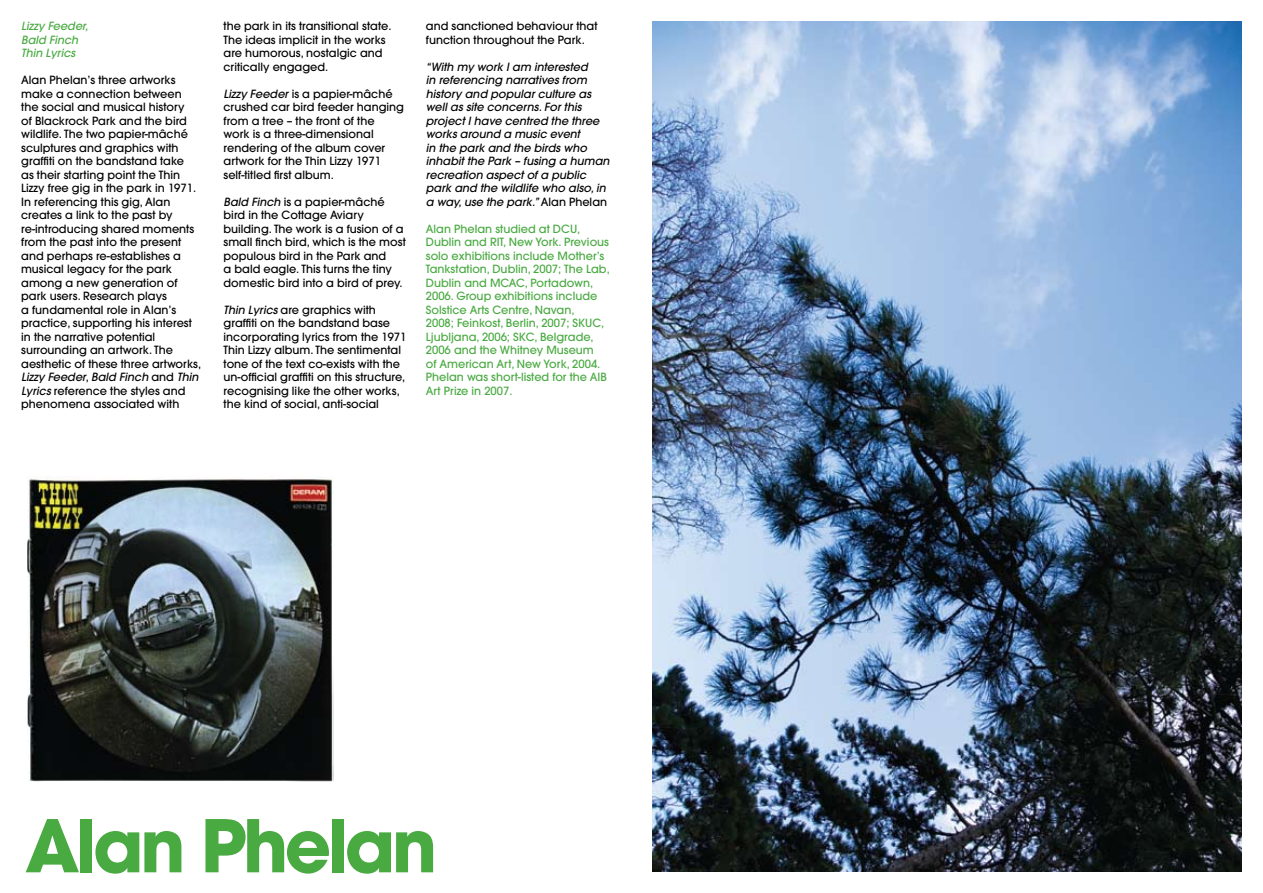
<style>
.page{position:relative;width:1263px;height:893px;background:#fff}
.page>*{position:absolute;margin:0;border:0;box-sizing:border-box;transform-origin:0 0}
.t1{font:700 72px "Avant Garde";letter-spacing:-.05em;color:#4aaa42}
.t2{font:500 11.25px/13.5px "Avant Garde";color:#000}
.t3{font:500 11.25px/13.5px "Avant Garde";color:#4aaa42}
.t4{font:italic 500 11.25px/13.5px "Avant Garde";color:#000}
.t5{font:italic 500 11.25px/13.5px "Avant Garde";color:#4aaa42}
.s1{font-style:italic}
.s2{font-style:normal}
</style>
<div class="page">
<img style="left:653px;top:21px;width:589px;height:851px">
<img style="left:28px;top:476px;width:305px;height:306px">
<p class="t5" style="left:21px;top:19px;width:68px">Lizzy Feeder,<br>Bald Finch<br>Thin Lyrics</p>
<p class="t2" style="left:21px;top:73px;width:182px">Alan Phelan’s three artworks make a connection between the social and musical history<br>of Blackrock Park and the bird wildlife. The two papier-mâché sculptures and graphics with graffiti on the bandstand take<br>as their starting point the Thin<br>Lizzy free gig in the park in 1971.<br>In referencing this gig, Alan creates a link to the past by re-introducing shared moments from the past into the present and perhaps re-establishes a musical legacy for the park among a new generation of park users. Research plays<br>a fundamental role in Alan’s practice, supporting his interest in the narrative potential surrounding an artwork. The aesthetic of these three artworks,<br><span class="s1">Lizzy Feeder</span>, <span class="s1">Bald Finch</span> and <span class="s1">Thin<br>Lyrics</span> reference the styles and phenomena associated with</p>
<p class="t2" style="left:224px;top:19px;width:169px">the park in its transitional state.<br>The ideas implicit in the works are humorous, nostalgic and critically engaged.</p>
<p class="t2" style="left:224px;top:87px;width:182px"><span class="s1">Lizzy Feeder</span> is a papier-mâché crushed car bird feeder hanging from a tree – the front of the<br>work is a three-dimensional rendering of the album cover artwork for the Thin Lizzy 1971 self-titled first album.</p>
<p class="t2" style="left:224px;top:195px;width:184px"><span class="s1">Bald Finch</span> is a papier-mâché bird in the Cottage Aviary building. The work is a fusion of a small finch bird, which is the most populous bird in the Park and<br>a bald eagle. This turns the tiny domestic bird into a bird of prey.</p>
<p class="t2" style="left:224px;top:303px;width:184px"><span class="s1">Thin Lyrics</span> are graphics with graffiti on the bandstand base incorporating lyrics from the 1971<br>Thin Lizzy album. The sentimental tone of the text co-exists with the un-official graffiti on this structure, recognising like the other works, the kind of social, anti-social</p>
<p class="t2" style="left:426px;top:19px;width:173px">and sanctioned behaviour that function throughout the Park.</p>
<p class="t4" style="left:426px;top:60px;width:185px">“With my work I am interested<br>in referencing narratives from history and popular culture as well as site concerns. For this project I have centred the three works around a music event<br>in the park and the birds who inhabit the Park – fusing a human recreation aspect of a public park and the wildlife who also, in a way, use the park.” <span class="s2">Alan Phelan</span></p>
<p class="t3" style="left:426px;top:222px;width:185px">Alan Phelan studied at DCU,<br>Dublin and RIT, New York. Previous solo exhibitions include Mother’s<br>Tankstation, Dublin, 2007; The Lab,<br>Dublin and MCAC, Portadown,<br>2006. Group exhibitions include<br>Solstice Arts Centre, Navan,<br>2008; Feinkost, Berlin, 2007; SKUC,<br>Ljubljana, 2006; SKC, Belgrade,<br>2006 and the Whitney Museum<br>of American Art, New York, 2004.<br>Phelan was short-listed for the AIB<br>Art Prize in 2007.</p>
<h1 class="t1" style="left:25px;top:799px;width:414px">Alan Phelan</h1>
</div>
